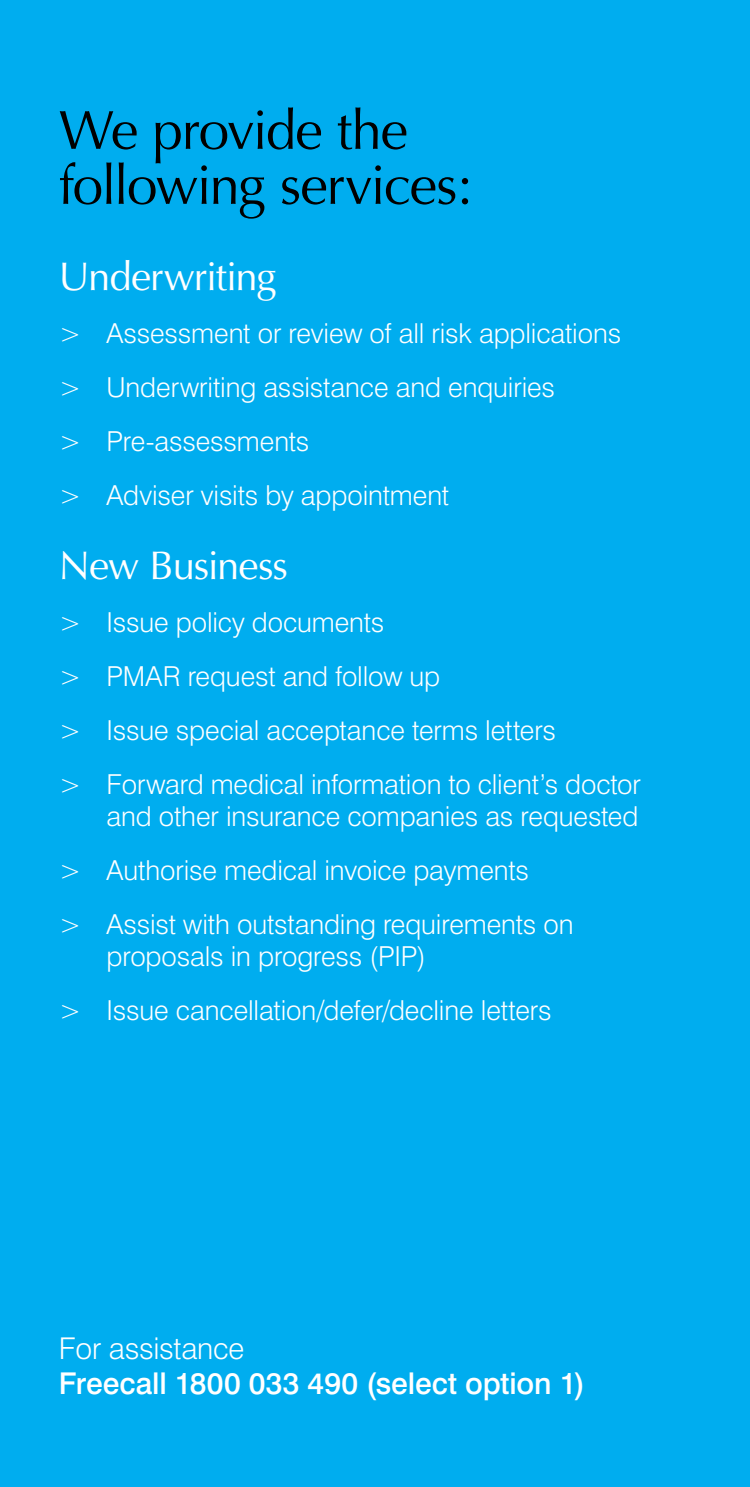
<style>
.page{position:relative;width:750px;height:1487px;background:#fff}
.page>*{position:absolute;margin:0;border:0;box-sizing:border-box;transform-origin:0 0}
.t1{font:55px/55px "Optima";letter-spacing:-.035em;color:#000}
.t2{font:40px "Optima";letter-spacing:-.025em;color:#fff}
.t3{font:500 30px "Swiss 721 BT";color:#fff}
.t4{font:300 30px "Swiss 721 BT";letter-spacing:-.01em;color:#fff}
.t5{font:300 27.5px/53.8px "Swiss 721 BT";letter-spacing:-.005em;color:#fff}
</style>
<div class="page">
<div style="left:0;top:0;width:749px;height:1487px;background:#00adef"></div>
<h1 class="t1" style="left:59px;top:103px;width:415px">We provide the following services:</h1>
<h2 class="t2" style="left:59px;top:253px;width:219px">Underwriting</h2>
<p class="t5" style="left:59px;top:306px;width:563px">&gt; Assessment or review of all risk applications &gt; Underwriting assistance and enquiries<br>&gt; Pre-assessments<br>&gt; Adviser visits by appointment</p>
<h2 class="t2" style="left:59px;top:542px;width:230px">New Business</h2>
<p class="t5" style="left:59px;top:595px;width:583px">&gt; Issue policy documents<br>&gt; PMAR request and follow up<br>&gt; Issue special acceptance terms letters<br>&gt; Forward medical information to client’s doctor</p>
<p class="t5" style="left:59px;top:789px;width:581px;text-indent:47px">and other insurance companies as requested &gt; Authorise medical invoice payments<br>&gt; Assist with outstanding requirements on</p>
<p class="t5" style="left:59px;top:929px;width:494px;text-indent:47px">proposals in progress (PIP)<br>&gt; Issue cancellation/defer/decline letters</p>
<p class="t4" style="left:59px;top:1330px;width:187px">For assistance</p>
<p class="t3" style="left:59px;top:1365px;width:527px">Freecall 1800 033 490 (select option 1)</p>
</div>
